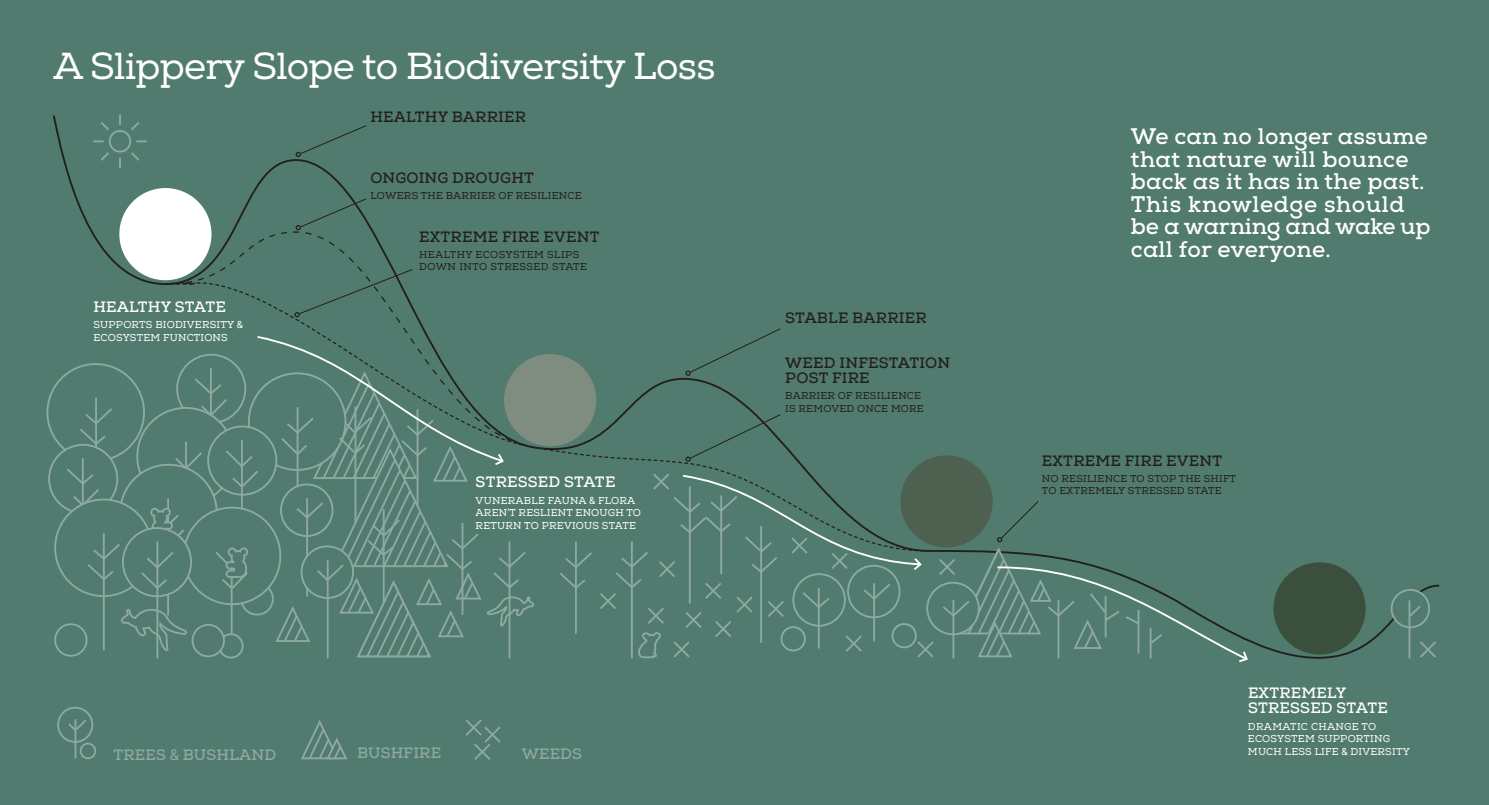
<style>
.page{position:relative;width:1489px;height:805px;background:#fff}
.page>*{position:absolute;margin:0;border:0;box-sizing:border-box;transform-origin:0 0}
.t1{font:37.5px "Nexa Slab Regular FREE";letter-spacing:-.02em;color:#fff}
.t2{font:22.5px/22.5px "Nexa Slab Bold FREE";letter-spacing:.01em;color:#fff}
.t3{font:15px/15px "Nexa Slab Bold FREE";letter-spacing:.015em;color:#231f20}
.t4{font:15px/15px "Nexa Slab Bold FREE";letter-spacing:.015em;color:#fff}
.t5{font:15px "Nexa Slab Bold FREE";letter-spacing:.015em;color:#8ea9a1}
.t6{font:10px/12.5px "Nexa Slab Regular FREE";letter-spacing:.025em;color:#fff}
.t7{font:10px/12.5px "Nexa Slab Regular FREE";letter-spacing:.025em;color:#231f20}
.t8{font:10px/12.5px "Nexa Slab Regular FREE";letter-spacing:.045em;color:#231f20}
.s1{font-family:"Roboto"}
</style>
<div class="page">
<div style="left:0;top:0;width:1488px;height:804px;background:#517b6f"></div>
<svg style="left:295px;top:125px;width:72px;height:32px"></svg>
<div style="left:109px;top:130px;width:22px;height:22px;border:2px solid #8ea9a1;border-radius:50%"></div>
<svg style="left:93px;top:140px;width:11px;height:2px"></svg>
<svg style="left:136px;top:140px;width:11px;height:2px"></svg>
<svg style="left:100px;top:152px;width:9px;height:9px"></svg>
<svg style="left:131px;top:122px;width:9px;height:8px"></svg>
<svg style="left:119px;top:158px;width:2px;height:10px"></svg>
<svg style="left:119px;top:115px;width:2px;height:10px"></svg>
<svg style="left:131px;top:152px;width:9px;height:9px"></svg>
<svg style="left:100px;top:122px;width:9px;height:8px"></svg>
<div style="left:119px;top:188px;width:92px;height:92px;background:#fff;border-radius:50%"></div>
<div style="left:1273px;top:562px;width:92px;height:92px;background:#3a4f3c;border-radius:50%"></div>
<div style="left:54px;top:623px;width:34px;height:33px;border:2px solid #8ea9a1;border-radius:50%"></div>
<svg style="left:1420px;top:641px;width:16px;height:17px"></svg>
<div style="left:1390px;top:588px;width:39px;height:40px;border:2px solid #8ea9a1;border-radius:50%"></div>
<hr style="left:1408px;top:600px;width:2px;height:58px;background:#8ea9a1">
<svg style="left:1408px;top:603px;width:13px;height:15px"></svg>
<svg style="left:146px;top:198px;width:267px;height:119px"></svg>
<svg style="left:65px;top:328px;width:1183px;height:335px"></svg>
<div style="left:57px;top:706px;width:36px;height:36px;border:2px solid #8ea9a1;border-radius:50%"></div>
<hr style="left:74px;top:719px;width:2px;height:39px;background:#8ea9a1">
<svg style="left:68px;top:719px;width:18px;height:13px"></svg>
<div style="left:80px;top:742px;width:16px;height:17px;border:2px solid #8ea9a1;border-radius:50%"></div>
<svg style="left:301px;top:720px;width:46px;height:40px"></svg>
<svg style="left:466px;top:719px;width:35px;height:41px"></svg>
<p class="t1" style="left:53px;top:44px;width:663px">A Slippery Slope to Biodiversity Loss</p>
<p class="t3" style="left:370px;top:109px;width:157px">HEALTHY BARRIER</p>
<p class="t3" style="left:370px;top:170px;width:165px">ONGOING DROUGHT</p>
<p class="t7" style="left:370px;top:189px;width:213px">LOWERS THE BARRIER OF RESILIENCE</p>
<p class="t4" style="left:93px;top:299px;width:134px">HEALTHY STATE</p>
<p class="t6" style="left:93px;top:318px;width:151px">SUPPORTS BIODIVERSITY <span class="s1">&amp;<br></span>ECOSYSTEM FUNCTIONS</p>
<p class="t3" style="left:419px;top:229px;width:182px">EXTREME FIRE EVENT</p>
<p class="t8" style="left:419px;top:248px;width:169px">HEALTHY ECOSYSTEM SLIPS<br>DOWN INTO STRESSED STATE</p>
<p class="t4" style="left:475px;top:475px;width:141px">STRESSED STATE</p>
<p class="t6" style="left:475px;top:494px;width:167px">VUNERABLE FAUNA <span class="s1">&amp;</span> FLORA<br>AREN<span class="s1">’</span>T RESLIENT ENOUGH TO<br>RETURN TO PREVIOUS STATE</p>
<p class="t3" style="left:785px;top:311px;width:143px">STABLE BARRIER</p>
<p class="t3" style="left:785px;top:355px;width:166px">WEED INFESTATION<br>POST FIRE</p>
<p class="t7" style="left:785px;top:389px;width:140px">BARRIER OF RESILIENCE<br>IS REMOVED ONCE MORE</p>
<p class="t5" style="left:113px;top:745px;width:164px">TREES <span class="s1">&amp;</span> BUSHLAND</p>
<p class="t5" style="left:357px;top:743px;width:86px">BUSHFIRE</p>
<p class="t5" style="left:522px;top:744px;width:62px">WEEDS</p>
<p class="t2" style="left:1130px;top:125px;width:301px">We can no longer assume that nature will bounce back as it has in the past.<br>This knowledge should be a warning and wake up call for everyone.</p>
<p class="t3" style="left:1041px;top:453px;width:182px">EXTREME FIRE EVENT</p>
<p class="t7" style="left:1041px;top:472px;width:195px">NO RESILIENCE TO STOP THE SHIFT<br>TO EXTREMELY STRESSED STATE</p>
<p class="t4" style="left:1247px;top:686px;width:141px">EXTREMELY<br>STRESSED STATE</p>
<p class="t6" style="left:1247px;top:719px;width:163px">DRAMATIC CHANGE TO<br>ECOSYSTEM SUPPORTING<br>MUCH LESS LIFE <span class="s1">&amp;</span> DIVERSITY</p>
</div>
